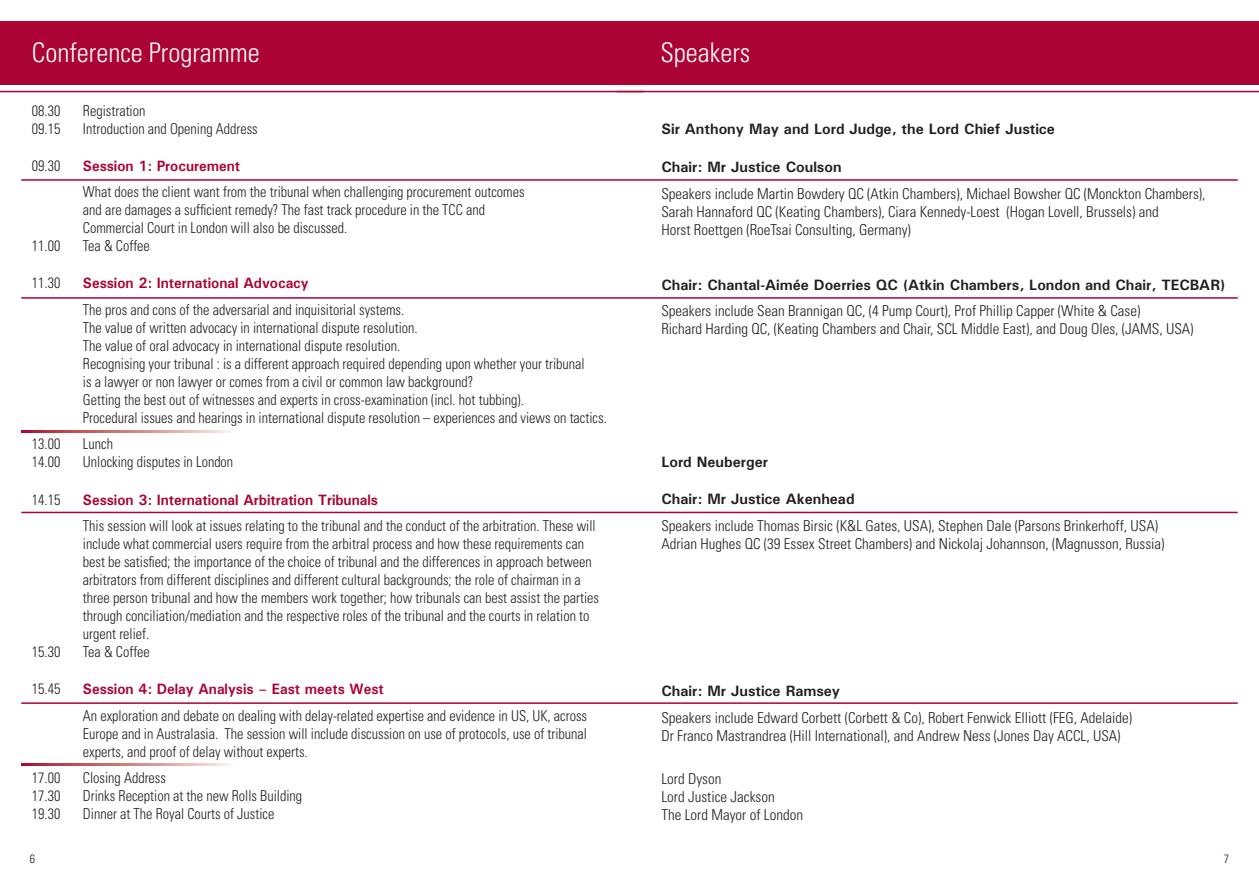
<style>
.page{position:relative;width:1259px;height:893px;background:#fff}
.page>*{position:absolute;margin:0;border:0;box-sizing:border-box;transform-origin:0 0}
.t1{font:300 condensed 27px "Univers LT Std";color:#fff}
.t2{font:300 condensed 15px/18px "Univers LT Std";color:#231f20;scale:.95 1}
.t3{font:300 condensed 15px/18px "Univers LT Std";color:#231f20}
.t4{font:700 15px "Univers";color:#231f20}
.t5{font:700 15px "Univers";color:#ab0333;scale:.95 1}
.t6{font:300 condensed 12px "Univers LT Std";color:#231f20}
</style>
<div class="page">
<div style="left:617px;top:21px;width:642px;height:64px;background:#ab0333"></div>
<hr style="left:617px;top:91px;width:642px;height:1px;background:#ab0333">
<div style="left:0;top:21px;width:642px;height:64px;background:#ab0333"></div>
<hr style="left:0;top:91px;width:644px;height:1px;background:#ab0333">
<hr style="left:21px;top:179px;width:1216px;height:2px;background:#ab0333">
<hr style="left:21px;top:297px;width:1216px;height:2px;background:#ab0333">
<hr style="left:21px;top:512px;width:1216px;height:1px;background:#ab0333">
<hr style="left:21px;top:702px;width:1216px;height:2px;background:#ab0333">
<svg style="left:21px;top:764px;width:210px;height:1px"></svg>
<svg style="left:21px;top:431px;width:210px;height:1px"></svg>
<h1 class="t1" style="left:32px;top:36px;width:229px">Conference Programme</h1>
<p class="t2" style="left:32px;top:101px;width:31px">08.30</p>
<p class="t2" style="left:83px;top:101px;width:67px">Registration</p>
<p class="t2" style="left:32px;top:119px;width:31px">09.15</p>
<p class="t2" style="left:83px;top:119px;width:186px">Introduction and Opening Address</p>
<p class="t2" style="left:32px;top:156px;width:31px">09.30</p>
<p class="t5" style="left:83px;top:157px;width:167px">Session 1: Procurement</p>
<p class="t2" style="left:83px;top:183px;width:466px">What does the client want from the tribunal when challenging procurement outcomes and are damages a sufficient remedy? The fast track procedure in the TCC and<br>Commercial Court in London will also be discussed.</p>
<p class="t2" style="left:32px;top:237px;width:31px">11.00</p>
<p class="t2" style="left:83px;top:237px;width:72px">Tea &amp; Coffee</p>
<p class="t2" style="left:32px;top:274px;width:31px">11.30</p>
<p class="t5" style="left:83px;top:274px;width:239px">Session 2: International Advocacy</p>
<p class="t2" style="left:83px;top:301px;width:553px">The pros and cons of the adversarial and inquisitorial systems.<br>The value of written advocacy in international dispute resolution.<br>The value of oral advocacy in international dispute resolution.<br>Recognising your tribunal : is a different approach required depending upon whether your tribunal<br>is a lawyer or non lawyer or comes from a civil or common law background?<br>Getting the best out of witnesses and experts in cross-examination (incl. hot tubbing).<br>Procedural issues and hearings in international dispute resolution – experiences and views on tactics.</p>
<p class="t2" style="left:32px;top:435px;width:31px">13.00</p>
<p class="t2" style="left:83px;top:435px;width:33px">Lunch</p>
<p class="t2" style="left:32px;top:453px;width:31px">14.00</p>
<p class="t2" style="left:83px;top:453px;width:160px">Unlocking disputes in London</p>
<p class="t2" style="left:32px;top:490px;width:31px">14.15</p>
<p class="t5" style="left:83px;top:491px;width:312px">Session 3: International Arbitration Tribunals</p>
<p class="t2" style="left:83px;top:517px;width:545px">This session will look at issues relating to the tribunal and the conduct of the arbitration. These will include what commercial users require from the arbitral process and how these requirements can best be satisfied; the importance of the choice of tribunal and the differences in approach between arbitrators from different disciplines and different cultural backgrounds; the role of chairman in a three person tribunal and how the members work together; how tribunals can best assist the parties through conciliation/mediation and the respective roles of the tribunal and the courts in relation to urgent relief.</p>
<p class="t2" style="left:32px;top:643px;width:31px">15.30</p>
<p class="t2" style="left:83px;top:643px;width:72px">Tea &amp; Coffee</p>
<p class="t2" style="left:32px;top:680px;width:31px">15.45</p>
<p class="t5" style="left:83px;top:680px;width:318px">Session 4: Delay Analysis – East meets West</p>
<p class="t2" style="left:83px;top:706px;width:532px;text-align:justify">An exploration and debate on dealing with delay-related expertise and evidence in US, UK, across Europe and in Australasia. The session will include discussion on use of protocols, use of tribunal experts, and proof of delay without experts.</p>
<p class="t2" style="left:32px;top:769px;width:31px">17.00</p>
<p class="t2" style="left:83px;top:769px;width:89px">Closing Address</p>
<p class="t2" style="left:32px;top:787px;width:31px">17.30</p>
<p class="t2" style="left:83px;top:787px;width:232px">Drinks Reception at the new Rolls Building</p>
<p class="t2" style="left:32px;top:805px;width:31px">19.30</p>
<p class="t2" style="left:83px;top:805px;width:203px">Dinner at The Royal Courts of Justice</p>
<h1 class="t1" style="left:660px;top:36px;width:91px">Speakers</h1>
<p class="t4" style="left:661px;top:120px;width:395px">Sir Anthony May and Lord Judge, the Lord Chief Justice</p>
<p class="t4" style="left:661px;top:158px;width:182px">Chair: Mr Justice Coulson</p>
<p class="t3" style="left:661px;top:184px;width:545px">Speakers include Martin Bowdery QC (Atkin Chambers), Michael Bowsher QC (Monckton Chambers),<br>Sarah Hannaford QC (Keating Chambers), Ciara Kennedy-Loest (Hogan Lovell, Brussels) and<br>Horst Roettgen (RoeTsai Consulting, Germany)</p>
<p class="t4" style="left:661px;top:276px;width:565px">Chair: Chantal-Aimée Doerries QC (Atkin Chambers, London and Chair, TECBAR)</p>
<p class="t3" style="left:661px;top:302px;width:534px">Speakers include Sean Brannigan QC, (4 Pump Court), Prof Phillip Capper (White &amp; Case)<br>Richard Harding QC, (Keating Chambers and Chair, SCL Middle East), and Doug Oles, (JAMS, USA)</p>
<p class="t4" style="left:661px;top:453px;width:108px">Lord Neuberger</p>
<p class="t4" style="left:661px;top:490px;width:195px">Chair: Mr Justice Akenhead</p>
<p class="t3" style="left:661px;top:516px;width:505px">Speakers include Thomas Birsic (K&amp;L Gates, USA), Stephen Dale (Parsons Brinkerhoff, USA)<br>Adrian Hughes QC (39 Essex Street Chambers) and Nickolaj Johannson, (Magnusson, Russia)</p>
<p class="t4" style="left:661px;top:682px;width:180px">Chair: Mr Justice Ramsey</p>
<p class="t3" style="left:661px;top:708px;width:472px">Speakers include Edward Corbett (Corbett &amp; Co), Robert Fenwick Elliott (FEG, Adelaide)<br>Dr Franco Mastrandrea (Hill International), and Andrew Ness (Jones Day ACCL, USA)</p>
<p class="t3" style="left:661px;top:770px;width:143px">Lord Dyson<br>Lord Justice Jackson<br>The Lord Mayor of London</p>
<p class="t6" style="left:30px;top:851px;width:7px">6</p>
<p class="t6" style="left:1223px;top:851px;width:7px">7</p>
</div>
